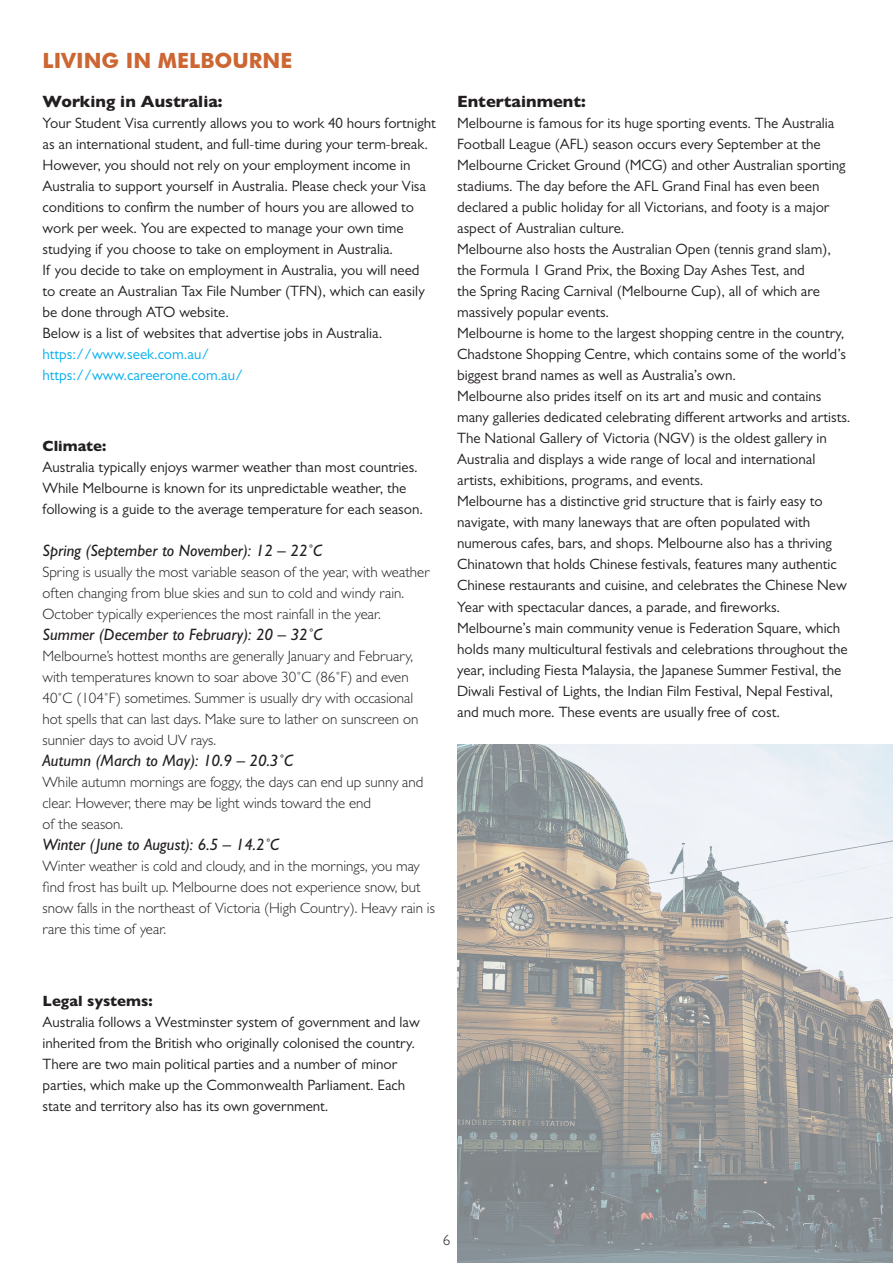
<style>
.page{position:relative;width:893px;height:1263px;background:#fff}
.page>*{position:absolute;margin:0;border:0;box-sizing:border-box;transform-origin:0 0}
.标题{font:700 21px "Futura BT";color:#c63}
.body{font:italic 500 16.5px "Gill Sans";color:#231f20}
.body-2{font:800 16.5px "Gill Sans";color:#231f20}
.body-3{font:15px/21px "Gill Sans";color:#231f20}
.body-4{font:300 15px/21px "Gill Sans";color:#231f20}
.body-5{font:15px "Gill Sans";color:#00aeef}
.body-6{font:800 15px "Gill Sans";color:#231f20}
</style>
<div class="page">
<img style="left:457px;top:744px;width:436px;height:519px">
<p class="标题" style="left:43px;top:48px;width:251px">LIVING IN MELBOURNE</p>
<p class="body-2" style="left:43px;top:92px;width:181px">Working in Australia:</p>
<p class="body-3" style="left:43px;top:113px;width:395px">Your Student Visa currently allows you to work 40 hours fortnight as an international student, and full-time during your term-break.<br>However, you should not rely on your employment income in Australia to support yourself in Australia. Please check your Visa conditions to confirm the number of hours you are allowed to work per week. You are expected to manage your own time studying if you choose to take on employment in Australia.</p>
<p class="body-3" style="left:43px;top:260px;width:384px">If you decide to take on employment in Australia, you will need to create an Australian Tax File Number (TFN), which can easily be done through ATO website.</p>
<p class="body-3" style="left:43px;top:323px;width:341px">Below is a list of websites that advertise jobs in Australia.</p>
<p class="body-5" style="left:43px;top:346px;width:168px">https://www.seek.com.au/</p>
<p class="body-5" style="left:43px;top:367px;width:202px">https://www.careerone.com.au/</p>
<p class="body-6" style="left:43px;top:437px;width:65px">Climate:</p>
<p class="body-3" style="left:43px;top:456px;width:382px">Australia typically enjoys warmer weather than most countries.<br>While Melbourne is known for its unpredictable weather, the following is a guide to the average temperature for each season.</p>
<p class="body" style="left:43px;top:540px;width:281px">Spring (September to November): 12 – 22˚C</p>
<p class="body-4" style="left:43px;top:561px;width:389px">Spring is usually the most variable season of the year, with weather often changing from blue skies and sun to cold and windy rain.<br>October typically experiences the most rainfall in the year.</p>
<p class="body" style="left:43px;top:624px;width:281px">Summer (December to February): 20 – 32˚C</p>
<p class="body-4" style="left:43px;top:645px;width:377px">Melbourne’s hottest months are generally January and February, with temperatures known to soar above 30˚C (86˚F) and even 40˚C (104˚F) sometimes. Summer is usually dry with occasional hot spells that can last days. Make sure to lather on sunscreen on sunnier days to avoid UV rays.</p>
<p class="body" style="left:43px;top:750px;width:252px">Autumn (March to May): 10.9 – 20.3˚C</p>
<p class="body-4" style="left:43px;top:771px;width:382px">While autumn mornings are foggy, the days can end up sunny and clear. However, there may be light winds toward the end<br>of the season.</p>
<p class="body" style="left:43px;top:834px;width:238px">Winter (June to August): 6.5 – 14.2˚C</p>
<p class="body-4" style="left:43px;top:855px;width:394px">Winter weather is cold and cloudy, and in the mornings, you may find frost has built up. Melbourne does not experience snow, but snow falls in the northeast of Victoria (High Country). Heavy rain is rare this time of year.</p>
<p class="body-2" style="left:457px;top:92px;width:130px">Entertainment:</p>
<p class="body-3" style="left:457px;top:113px;width:390px">Melbourne is famous for its huge sporting events. The Australia Football League (AFL) season occurs every September at the Melbourne Cricket Ground (MCG) and other Australian sporting stadiums. The day before the AFL Grand Final has even been declared a public holiday for all Victorians, and footy is a major aspect of Australian culture.</p>
<p class="body-3" style="left:457px;top:239px;width:375px">Melbourne also hosts the Australian Open (tennis grand slam), the Formula 1 Grand Prix, the Boxing Day Ashes Test, and<br>the Spring Racing Carnival (Melbourne Cup), all of which are massively popular events.</p>
<p class="body-3" style="left:457px;top:323px;width:391px;text-align:justify">Melbourne is home to the largest shopping centre in the country, Chadstone Shopping Centre, which contains some of the world’s biggest brand names as well as Australia’s own.</p>
<p class="body-3" style="left:457px;top:386px;width:395px">Melbourne also prides itself on its art and music and contains many galleries dedicated celebrating different artworks and artists.<br>The National Gallery of Victoria (NGV) is the oldest gallery in Australia and displays a wide range of local and international artists, exhibitions, programs, and events.</p>
<p class="body-3" style="left:457px;top:491px;width:391px">Melbourne has a distinctive grid structure that is fairly easy to navigate, with many laneways that are often populated with numerous cafes, bars, and shops. Melbourne also has a thriving Chinatown that holds Chinese festivals, features many authentic Chinese restaurants and cuisine, and celebrates the Chinese New Year with spectacular dances, a parade, and fireworks.</p>
<p class="body-3" style="left:457px;top:617px;width:392px">Melbourne’s main community venue is Federation Square, which holds many multicultural festivals and celebrations throughout the year, including Fiesta Malaysia, the Japanese Summer Festival, the Diwali Festival of Lights, the Indian Film Festival, Nepal Festival, and much more. These events are usually free of cost.</p>
<p class="body-6" style="left:43px;top:992px;width:112px">Legal systems:</p>
<p class="body-3" style="left:43px;top:1011px;width:379px">Australia follows a Westminster system of government and law inherited from the British who originally colonised the country.</p>
<p class="body-3" style="left:43px;top:1053px;width:364px">There are two main political parties and a number of minor parties, which make up the Commonwealth Parliament. Each state and territory also has its own government.</p>
<p class="body-4" style="left:443px;top:1229px;width:9px">6</p>
</div>
